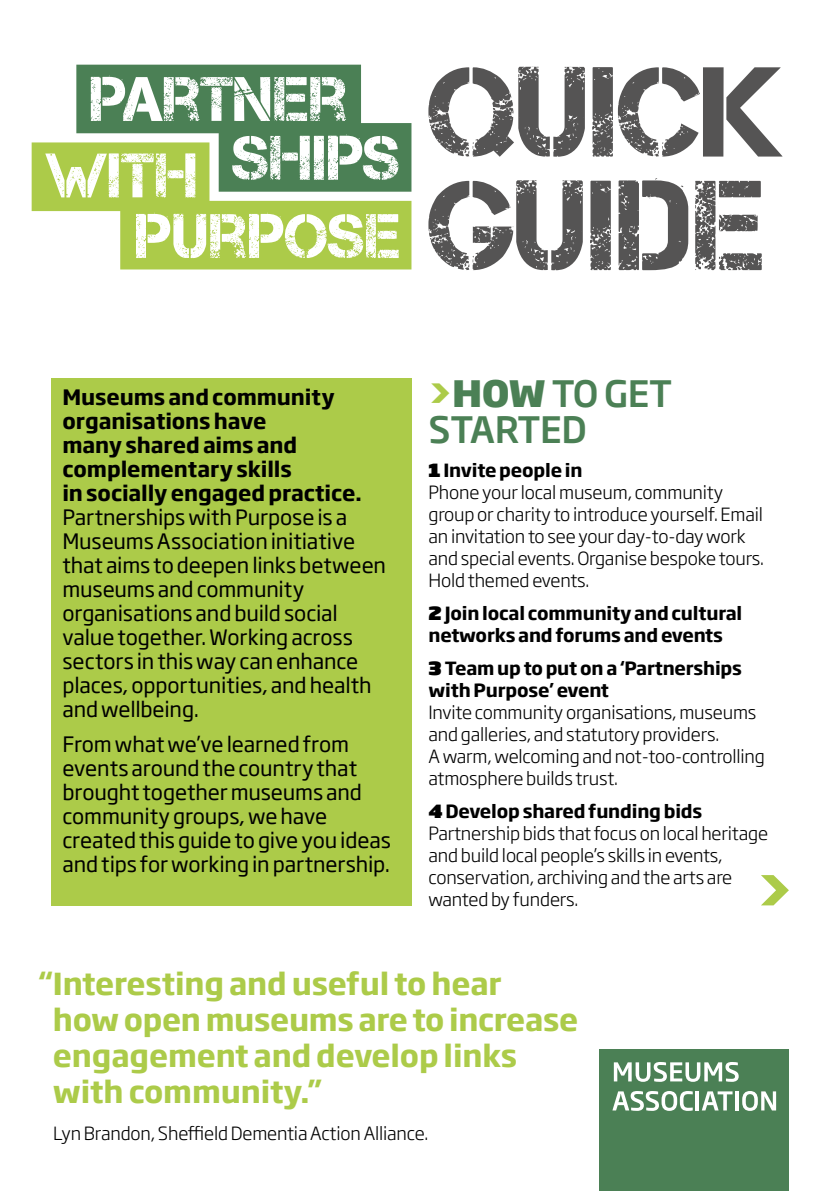
<style>
.page{position:relative;width:840px;height:1191px;background:#fff}
.page>*{position:absolute;margin:0;border:0;box-sizing:border-box;transform-origin:0 0}
.t1{font:127.4px/113.6px "Captureit";letter-spacing:.015em;color:#555454}
.t2{font:500 36px/36px "Soho Gothic Std";letter-spacing:-.01em;color:#4b8055}
.t3{font:700 30px/36px "Soho Gothic Std";letter-spacing:-.005em;color:#accb49}
.t4{font:21px/24px "Soho Gothic Std";letter-spacing:-.005em;color:#000}
.t5{font:700 21px/24px "Soho Gothic Std";letter-spacing:-.005em;color:#000}
.t6{font:300 18px/22px "Soho Gothic Std";letter-spacing:-.01em;color:#000}
.t7{font:700 18px/22px "Soho Gothic Std";letter-spacing:-.01em;color:#000}
.s1{font-weight:800;color:#accb49}
.s2{font-weight:800}
.s3{font-weight:900}
.s4{font-weight:700}
</style>
<div class="page">
<div style="left:51px;top:378px;width:360px;height:527px;background:#accb49"></div>
<svg style="left:32px;top:142px;width:379px;height:127px;fill:#accb49"></svg>
<svg style="left:76px;top:65px;width:335px;height:127px;fill:#4b8055"></svg>
<svg style="left:91px;top:76px;width:255px;height:45px"></svg>
<svg style="left:232px;top:135px;width:166px;height:45px"></svg>
<svg style="left:136px;top:213px;width:262px;height:45px"></svg>
<svg style="left:45px;top:153px;width:150px;height:44px"></svg>
<svg style="left:761px;top:875px;width:27px;height:30px"></svg>
<div style="left:599px;top:1049px;width:189px;height:142px;background:#4b8055"></div>
<hr style="left:695px;top:1091px;width:3px;height:19px;background:#fff">
<svg style="left:612px;top:1091px;width:80px;height:19px"></svg>
<svg style="left:742px;top:1091px;width:33px;height:19px"></svg>
<svg style="left:735px;top:1091px;width:3px;height:19px"></svg>
<svg style="left:613px;top:1062px;width:125px;height:19px"></svg>
<svg style="left:702px;top:1091px;width:30px;height:19px"></svg>
<h1 class="t1" style="left:428px;top:55px;width:356px">QUICK<br>GUIDE</h1>
<p class="t5" style="left:62px;top:385px;width:300px">Museums and community organisations have<br>many shared aims and complementary skills<br>in socially engaged practice.</p>
<p class="t4" style="left:62px;top:506px;width:325px">Partnerships with Purpose is a<br>Museums Association initiative that aims to deepen links between museums and community organisations and build social value together. Working across sectors in this way can enhance places, opportunities, and health and wellbeing.</p>
<p class="t4" style="left:62px;top:733px;width:330px">From what we’ve learned from events around the country that brought together museums and community groups, we have created this guide to give you ideas and tips for working in partnership.</p>
<h2 class="t2" style="left:428px;top:376px;width:245px"><span class="s1">&gt;</span><span class="s2">HOW</span> TO GET<br>STARTED</h2>
<p class="t6" style="left:428px;top:459px;width:337px"><span class="s3">1</span> <span class="s4">Invite people in<br></span>Phone your local museum, community group or charity to introduce yourself. Email an invitation to see your day-to-day work and special events. Organise bespoke tours.<br>Hold themed events.</p>
<p class="t7" style="left:428px;top:602px;width:315px"><span class="s3">2</span> Join local community and cultural networks and forums and events</p>
<p class="t7" style="left:428px;top:657px;width:315px"><span class="s3">3</span> Team up to put on a ‘Partnerships with Purpose’ event</p>
<p class="t6" style="left:428px;top:701px;width:338px">Invite community organisations, museums and galleries, and statutory providers.<br>A warm, welcoming and not-too-controlling atmosphere builds trust.</p>
<p class="t6" style="left:428px;top:800px;width:341px"><span class="s3">4</span> <span class="s4">Develop shared funding bids </span>Partnership bids that focus on local heritage and build local people’s skills in events, conservation, archiving and the arts are wanted by funders.</p>
<h3 class="t3" style="left:53px;top:966px;width:526px;text-indent:-14px">“Interesting and useful to hear<br>how open museums are to increase engagement and develop links with community.”</h3>
<p class="t6" style="left:53px;top:1122px;width:376px">Lyn Brandon, Sheffield Dementia Action Alliance.</p>
</div>
